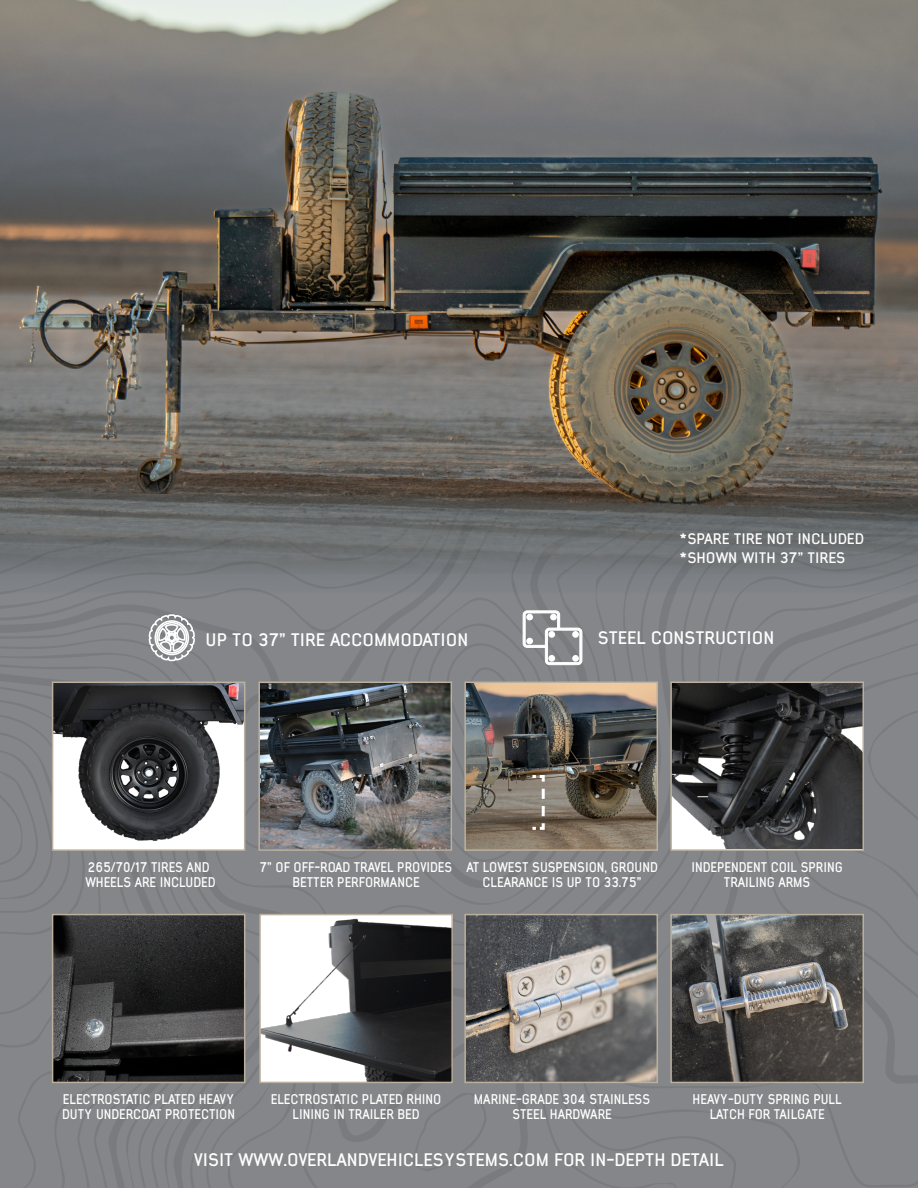
<style>
.page{position:relative;width:918px;height:1188px;background:#fff}
.page>*{position:absolute;margin:0;border:0;box-sizing:border-box;transform-origin:0 0}
.t1{font:700 17.4px "Early Times";color:#fff}
.t2{font:700 14.7px "Early Times";color:#fff}
.t3{font:700 13.5px/15px "Early Times";color:#fff;text-align:center;scale:.91 1}
</style>
<div class="page">
<svg style="left:286px;top:594px;width:632px;height:594px;background:#838588"></svg>
<svg style="left:248px;top:939px;width:20px;height:249px;background:#828487"></svg>
<svg style="left:206px;top:1083px;width:24px;height:105px;background:#818386"></svg>
<svg style="left:186px;top:1083px;width:20px;height:105px;background:#818386"></svg>
<svg style="left:0;top:939px;width:186px;height:249px;background:#828486"></svg>
<div style="left:413px;top:1092px;width:75px;height:80px;background:#848689"></div>
<svg style="left:669px;top:594px;width:183px;height:296px;background:#828487"></svg>
<svg style="left:0;top:955px;width:169px;height:233px;background:#828487"></svg>
<img style="left:0;top:0;width:918px;height:573px">
<img style="left:55px;top:939px;width:187px;height:141px">
<div style="left:52px;top:914px;width:193px;height:169px;border:2px solid #bbaf9d"></div>
<img style="left:467px;top:939px;width:188px;height:141px">
<div style="left:464px;top:914px;width:194px;height:169px;border:2px solid #bbaf9d"></div>
<img style="left:673px;top:917px;width:188px;height:163px">
<div style="left:670px;top:914px;width:194px;height:169px;border:2px solid #bbaf9d"></div>
<img style="left:262px;top:939px;width:188px;height:141px">
<div style="left:259px;top:914px;width:194px;height:169px;border:2px solid #bbaf9d"></div>
<img style="left:673px;top:685px;width:188px;height:163px">
<div style="left:670px;top:682px;width:194px;height:169px;border:2px solid #bbaf9d"></div>
<img style="left:0;top:120px;width:669px;height:819px">
<p class="t1" style="left:206px;top:630px;width:264px">UP TO 37” TIRE ACCOMMODATION</p>
<p class="t2" style="left:679px;top:531px;width:186px">*SPARE TIRE NOT INCLUDED</p>
<p class="t2" style="left:679px;top:550px;width:168px">*SHOWN WITH 37” TIRES</p>
<p class="t1" style="left:598px;top:628px;width:178px">STEEL CONSTRUCTION</p>
<p class="t3" style="left:88px;top:860px;width:135px">265/70/17 TIRES AND</p>
<p class="t3" style="left:85px;top:875px;width:145px">WHEELS ARE INCLUDED</p>
<p class="t3" style="left:260px;top:860px;width:213px">7” OF OFF-ROAD TRAVEL PROVIDES<br>BETTER PERFORMANCE</p>
<p class="t3" style="left:466px;top:860px;width:212px">AT LOWEST SUSPENSION, GROUND<br>CLEARANCE IS UP TO 33.75”</p>
<p class="t3" style="left:692px;top:860px;width:168px">INDEPENDENT COIL SPRING</p>
<p class="t3" style="left:724px;top:875px;width:97px">TRAILING ARMS</p>
<p class="t3" style="left:62px;top:1092px;width:191px;text-align:left">ELECTROSTATIC PLATED HEAVY<br>DUTY UNDERCOAT PROTECTION</p>
<p class="t3" style="left:271px;top:1092px;width:189px">ELECTROSTATIC PLATED RHINO<br>LINING IN TRAILER BED</p>
<p class="t3" style="left:474px;top:1092px;width:195px">MARINE-GRADE 304 STAINLESS<br>STEEL HARDWARE</p>
<p class="t3" style="left:693px;top:1092px;width:165px">HEAVY-DUTY SPRING PULL</p>
<p class="t3" style="left:710px;top:1107px;width:128px">LATCH FOR TAILGATE</p>
<p class="t1" style="left:194px;top:1150px;width:531px">VISIT WWW.OVERLANDVEHICLESYSTEMS.COM FOR IN-DEPTH DETAIL</p>
</div>
